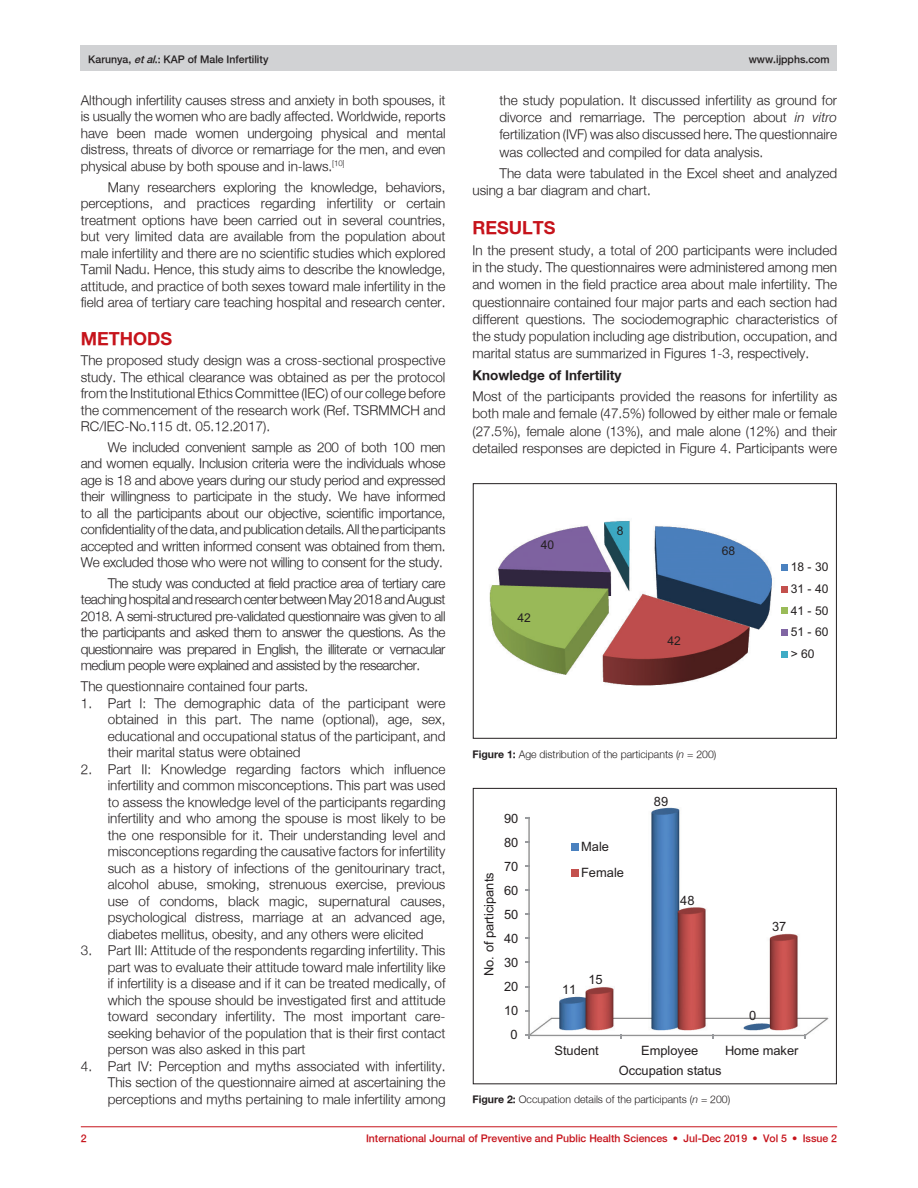
<style>
.page{position:relative;width:918px;height:1188px;background:#fff}
.page>*{position:absolute;margin:0;border:0;box-sizing:border-box;transform-origin:0 0}
.t1{font:700 18px "Helvetica Neue";color:#c6131b}
.TX{font:300 13.5px/16.5px "Helvetica Neue";letter-spacing:-.005em;color:#231f20;text-align:justify}
.L{font:300 13.5px/16.5px "Helvetica Neue";color:#231f20;text-align:justify}
.TXFL{font:300 13.5px/17.2px "Helvetica Neue";color:#231f20;text-align:justify}
.LL{font:300 13.5px/17.2px "Helvetica Neue";color:#231f20;text-align:justify}
.TX_No_After_Space{font:300 13.5px "Helvetica Neue";color:#231f20}
.t2{font:700 13.5px "Helvetica Neue";color:#231f20}
.t3{font:12.9px/26.2px "Arial";color:#231f20}
.t4{font:12.15px/21.8px "Arial";color:#231f20;text-align:justify}
.FGC{font:300 10.5px "Helvetica Neue";color:#231f20}
.RF{font:500 10.5px "Helvetica Neue";color:#c6131b}
.t5{font:500 10.5px "Helvetica Neue";color:#231f20}
.s1{font-style:italic}
.s2{font-weight:400;font-style:italic}
.s3{font-weight:700}
</style>
<div class="page">
<hr style="left:81px;top:1126px;width:756px;height:1px;background:#c6131b">
<div style="left:81px;top:46px;width:756px;height:25px;background:#d1d2d4"></div>
<img style="left:489px;top:520px;width:283px;height:166px">
<div style="left:781px;top:564px;width:7px;height:7px;background:#4a81bf"></div>
<div style="left:781px;top:586px;width:7px;height:6px;background:#c3504d"></div>
<div style="left:781px;top:608px;width:7px;height:6px;background:#9abb58"></div>
<div style="left:781px;top:629px;width:7px;height:7px;background:#8065a3"></div>
<div style="left:781px;top:651px;width:7px;height:7px;background:#3fabc5"></div>
<div style="left:473px;top:483px;width:364px;height:255px;border:1px solid #231f20"></div>
<img style="left:527px;top:807px;width:302px;height:230px">
<svg style="left:525px;top:1034px;width:5px;height:5px"></svg>
<div style="left:571px;top:843px;width:7px;height:7px;background:#4a81bf"></div>
<div style="left:571px;top:870px;width:7px;height:7px;background:#c3504d"></div>
<div style="left:473px;top:788px;width:364px;height:296px;border:1px solid #231f20"></div>
<p class="t5" style="left:88px;top:53px;width:182px">Karunya, <span class="s1">etal</span>.: KAP of Male Infertility</p>
<p class="t5" style="left:749px;top:53px;width:82px">www.ijpphs.com</p>
<p class="TX" style="left:81px;top:92px;width:366px">Although infertility causes stress and anxiety in both spouses, it is usually the women who are badly affected. Worldwide, reports have been made women undergoing physical and mental distress, threats of divorce or remarriage for the men, and even physical abuse by both spouse and in-laws.<sup>[10]</sup></p>
<p class="TX" style="left:81px;top:178px;width:366px;text-indent:27px">Many researchers exploring the knowledge, behaviors, perceptions, and practices regarding infertility or certain treatment options have been carried out in several countries, but very limited data are available from the population about male infertility and there are no scientific studies which explored Tamil Nadu. Hence, this study aims to describe the knowledge, attitude, and practice of both sexes toward male infertility in the field area of tertiary care teaching hospital and research center.</p>
<h1 class="t1" style="left:81px;top:327px;width:93px">METHODS</h1>
<p class="TXFL" style="left:81px;top:352px;width:366px;line-height:16.5px">The proposed study design was a cross-sectional prospective study. The ethical clearance was obtained as per the protocol from the Institutional Ethics Committee (IEC) of our college before the commencement of the research work (Ref. TSRMMCH and RC/IEC-No.115 dt. 05.12.2017).</p>
<p class="TX" style="left:81px;top:438px;width:366px;text-indent:27px">We included convenient sample as 200 of both 100 men and women equally. Inclusion criteria were the individuals whose age is 18 and above years during our study period and expressed their willingness to participate in the study. We have informed to all the participants about our objective, scientific importance, confidentiality of the data, and publication details. All the participants accepted and written informed consent was obtained from them.<br>We excluded those who were not willing to consent for the study.</p>
<p class="TX" style="left:81px;top:575px;width:366px;text-indent:27px">The study was conducted at field practice area of tertiary care teaching hospital and research center between May 2018 and August 2018. A semi-structured pre-validated questionnaire was given to all the participants and asked them to answer the questions. As the questionnaire was prepared in English, the illiterate or vernacular medium people were explained and assisted by the researcher.</p>
<p class="TX_No_After_Space" style="left:81px;top:678px;width:229px">The questionnaire contained four parts.</p>
<p class="L" style="left:108px;top:694px;width:339px;text-indent:-27px">1. Part I: The demographic data of the participant were obtained in this part. The name (optional), age, sex, educational and occupational status of the participant, and their marital status were obtained</p>
<p class="L" style="left:108px;top:760px;width:339px;text-indent:-27px">2. Part II: Knowledge regarding factors which influence infertility and common misconceptions. This part was used to assess the knowledge level of the participants regarding infertility and who among the spouse is most likely to be the one responsible for it. Their understanding level and misconceptions regarding the causative factors for infertility such as a history of infections of the genitourinary tract, alcohol abuse, smoking, strenuous exercise, previous use of condoms, black magic, supernatural causes, psychological distress, marriage at an advanced age, diabetes mellitus, obesity, and any others were elicited</p>
<p class="L" style="left:108px;top:942px;width:339px;text-indent:-27px">3. Part III: Attitude of the respondents regarding infertility. This part was to evaluate their attitude toward male infertility like if infertility is a disease and if it can be treated medically, of which the spouse should be investigated first and attitude toward secondary infertility. The most important care&shy;seeking behavior of the population that is their first contact person was also asked in this part</p>
<p class="LL" style="left:108px;top:1057px;width:339px;line-height:16.5px;text-indent:-27px">4. Part IV: Perception and myths associated with infertility.<br>This section of the questionnaire aimed at ascertaining the perceptions and myths pertaining to male infertility among</p>
<p class="LL" style="left:500px;top:91px;width:339px">the study population. It discussed infertility as ground for divorce and remarriage. The perception about <span class="s2">in vitro </span>fertilization (IVF) was also discussed here. The questionnaire was collected and compiled for data analysis.</p>
<p class="TX" style="left:472px;top:164px;width:366px;line-height:17.2px;text-indent:27px">The data were tabulated in the Excel sheet and analyzed using a bar diagram and chart.</p>
<h1 class="t1" style="left:472px;top:216px;width:85px">RESULTS</h1>
<p class="TXFL" style="left:472px;top:241px;width:366px">In the present study, a total of 200 participants were included in the study. The questionnaires were administered among men and women in the field practice area about male infertility. The questionnaire contained four major parts and each section had different questions. The sociodemographic characteristics of the study population including age distribution, occupation, and marital status are summarized in Figures 1-3, respectively.</p>
<h2 class="t2" style="left:472px;top:367px;width:151px">Knowledge of Infertility</h2>
<p class="TXFL" style="left:472px;top:388px;width:366px">Most of the participants provided the reasons for infertility as both male and female (47.5%) followed by either male or female (27.5%), female alone (13%), and male alone (12%) and their detailed responses are depicted in Figure 4. Participants were</p>
<p class="t4" style="left:617px;top:520px;width:8px">8</p>
<p class="t4" style="left:541px;top:534px;width:15px">40</p>
<p class="t4" style="left:722px;top:539px;width:15px">68</p>
<p class="t4" style="left:791px;top:556px;width:39px">18 - 30<br>31 - 40<br>41 - 50<br>51 - 60 &gt; 60</p>
<p class="t4" style="left:517px;top:606px;width:15px">42</p>
<p class="t4" style="left:667px;top:630px;width:15px">42</p>
<p class="FGC" style="left:472px;top:748px;width:245px"><span class="s3">Figure 1:</span> Age distribution of the participants (<span class="s2">n</span> = 200)</p>
<p class="t3" style="left:654px;top:789px;width:16px">89</p>
<p class="t3" style="left:504px;top:805px;width:16px">90</p>
<p class="t3" style="left:504px;top:829px;width:16px">80</p>
<p class="t3" style="left:581px;top:833px;width:44px">Male<br>Female</p>
<p class="t3" style="left:504px;top:853px;width:16px">70</p>
<p class="t3" style="left:476px;top:976px;width:105px;rotate:-90deg">No. of participants</p>
<p class="t3" style="left:504px;top:877px;width:16px">60</p>
<p class="t3" style="left:680px;top:887px;width:16px">48</p>
<p class="t3" style="left:504px;top:901px;width:16px">50</p>
<p class="t3" style="left:772px;top:914px;width:16px">37</p>
<p class="t3" style="left:504px;top:925px;width:16px">40</p>
<p class="t3" style="left:504px;top:949px;width:16px">30</p>
<p class="t3" style="left:588px;top:967px;width:16px">15</p>
<p class="t3" style="left:504px;top:973px;width:16px">20</p>
<p class="t3" style="left:562px;top:976px;width:16px">11</p>
<p class="t3" style="left:504px;top:997px;width:16px">10</p>
<p class="t3" style="left:749px;top:1003px;width:9px">0</p>
<p class="t3" style="left:511px;top:1021px;width:9px">0</p>
<p class="t3" style="left:554px;top:1037px;width:46px">Student</p>
<p class="t3" style="left:641px;top:1037px;width:59px">Employee</p>
<p class="t3" style="left:725px;top:1037px;width:75px">Home maker</p>
<p class="t3" style="left:619px;top:1057px;width:104px">Occupation status</p>
<p class="FGC" style="left:472px;top:1093px;width:259px"><span class="s3">Figure 2:</span> Occupation details of the participants (<span class="s2">n</span> = 200)</p>
<p class="RF" style="left:81px;top:1132px;width:7px">2</p>
<p class="RF" style="left:366px;top:1132px;width:473px">International Journal of Preventive and Public Health Sciences • Jul-Dec 2019 • Vol 5 • Issue 2</p>
</div>
